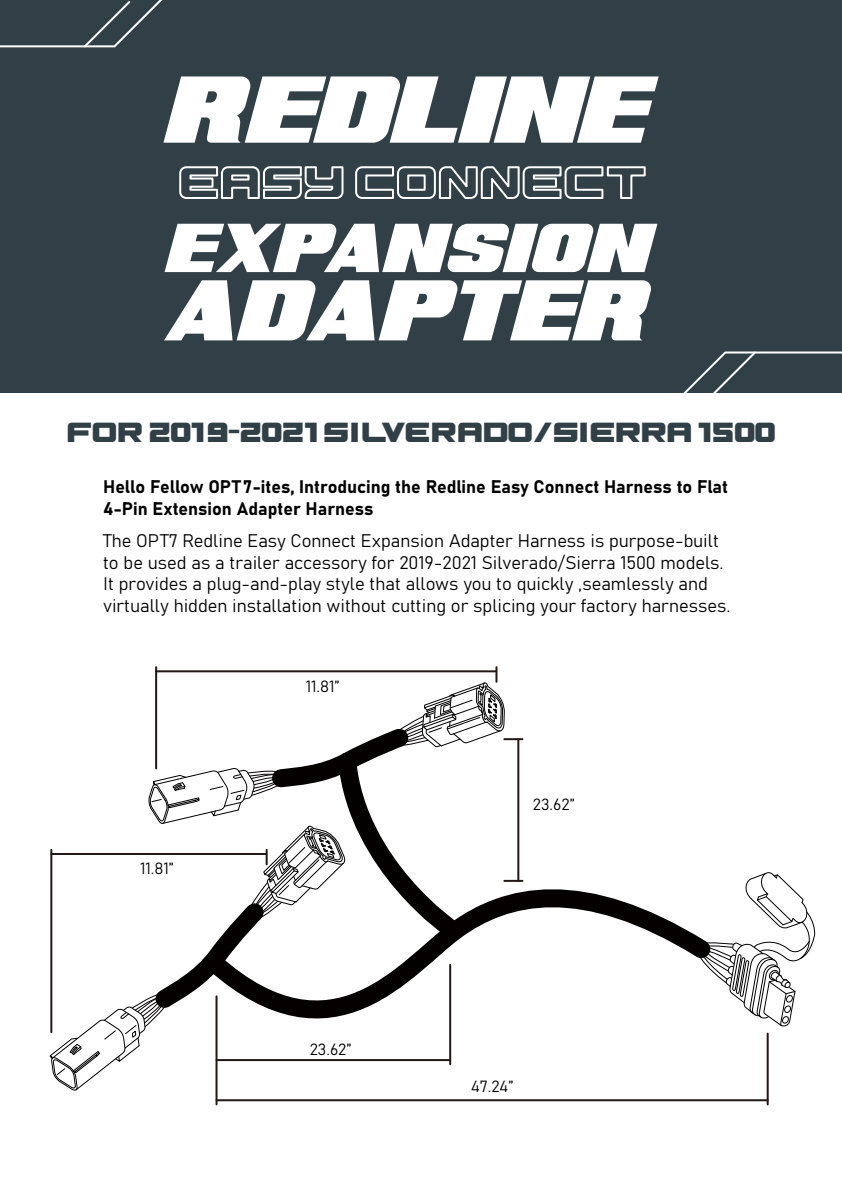
<style>
.page{position:relative;width:842px;height:1191px;background:#fff}
.page>*{position:absolute;margin:0;border:0;box-sizing:border-box;transform-origin:0 0}
.t1{font:italic 82.8px "Super Retro M54";color:#fff}
.t2{font:italic 75.2px "Super Retro M54";color:#fff}
.t3{font:italic 60.4px "Super Retro M54";color:#fff}
.t4{font:35.2px "Excluded";letter-spacing:-.05em;color:#314047}
.t5{font:18px/21.6px "Bahnschrift";color:#000}
.t6{font:16px "Bahnschrift";color:#000}
</style>
<div class="page">
<div style="left:0;top:0;width:842px;height:392px;background:#314047"></div>
<svg style="left:179px;top:166px;width:165px;height:33px"></svg>
<svg style="left:355px;top:166px;width:291px;height:33px"></svg>
<hr style="left:216px;top:996px;width:2px;height:108px;background:#231815">
<hr style="left:767px;top:1033px;width:2px;height:71px;background:#231815">
<hr style="left:217px;top:1099px;width:551px;height:2px;background:#231815">
<svg style="left:726px;top:872px;width:90px;height:155px"></svg>
<svg style="left:672px;top:351px;width:170px;height:42px"></svg>
<svg style="left:0;top:0;width:162px;height:48px"></svg>
<svg style="left:522px;top:879px;width:204px;height:105px"></svg>
<svg style="left:49px;top:667px;width:473px;height:424px"></svg>
<h1 class="t1" style="left:161px;top:76px;width:504px">REDLINE</h1>
<h3 class="t3" style="left:163px;top:224px;width:499px">EXPANSION</h3>
<h2 class="t2" style="left:162px;top:280px;width:502px">ADAPTER</h2>
<h3 class="t4" style="left:66px;top:418px;width:712px">For 2019-2021 Silverado/Sierra 1500</h3>
<p class="t5" style="left:103px;top:475px;width:626px">Hello Fellow OPT 7-ites, Introducing the Redline Easy Connect Harness to Flat<br>4-Pin Extension Adapter Harness</p>
<p class="t5" style="left:103px;top:529px;width:629px">The OPT7 Redline Easy Connect Expansion Adapter Harness is purpose-built to be used as a trailer accessory for 2019-2021 Silverado/Sierra 1500 models.<br>It provides a plug-and-play style that allows you to quickly ,seamlessly and virtually hidden installation without cutting or splicing your factory harnesses.</p>
<p class="t6" style="left:140px;top:856px;width:35px">11.81”</p>
<p class="t6" style="left:306px;top:674px;width:35px">11.81”</p>
<p class="t6" style="left:310px;top:1037px;width:43px">23.62”</p>
<p class="t6" style="left:533px;top:792px;width:43px">23.62”</p>
<p class="t6" style="left:471px;top:1074px;width:44px">47.24”</p>
</div>
